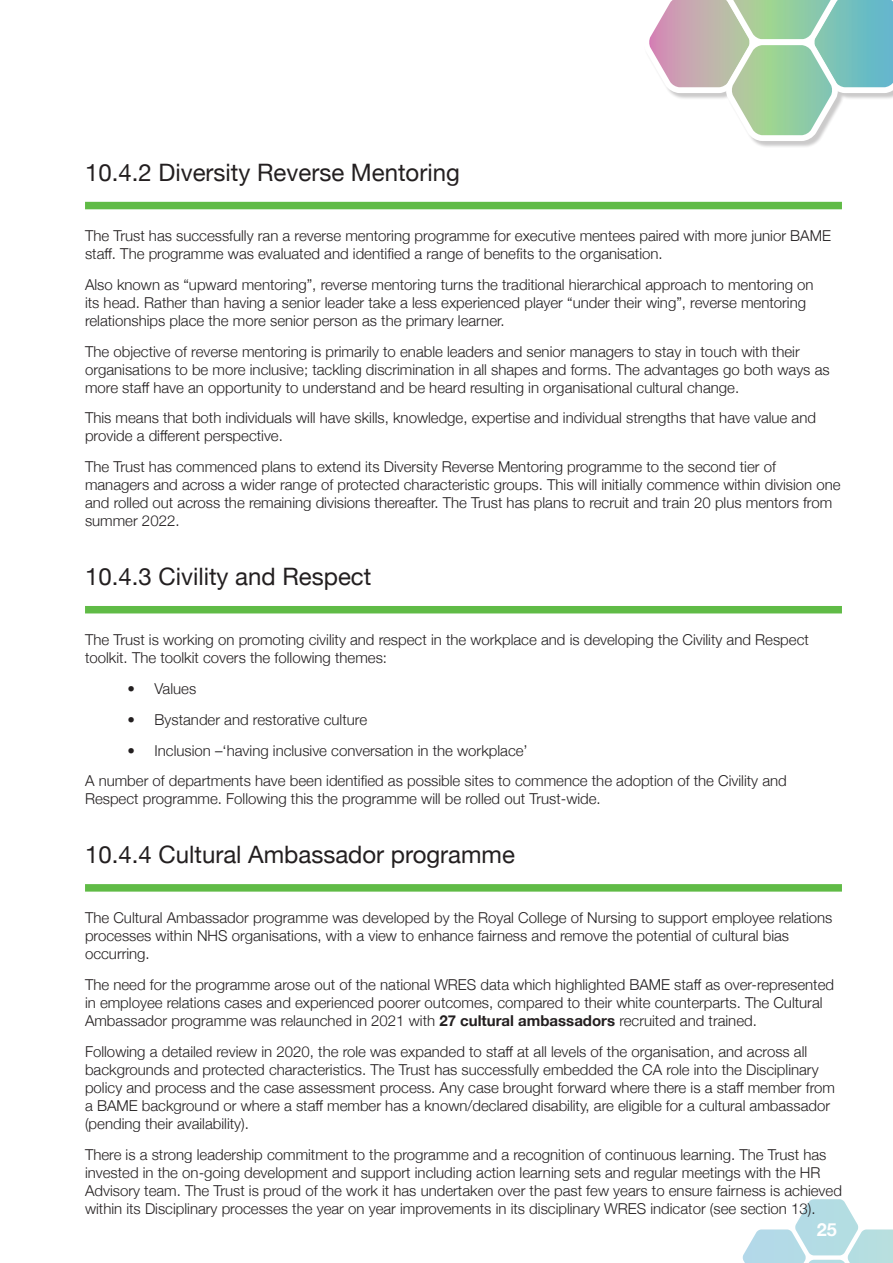
<style>
.page{position:relative;width:893px;height:1263px;background:#fff}
.page>*{position:absolute;margin:0;border:0;box-sizing:border-box;transform-origin:0 0}
.Sub_heading_Green{font:24px "Helvetica Neue";color:#231f20}
.t1{font:700 18px "Helvetica Neue";color:#fff}
.Body{font:300 15px/18px "Helvetica Neue";color:#231f20}
.s1{font-weight:700}
</style>
<div class="page">
<svg style="left:742px;top:1199px;width:151px;height:64px"></svg>
<div style="left:644px;top:0;width:249px;height:148px;background:#231f20;opacity:.4"></div>
<svg style="left:644px;top:0;width:249px;height:144px"></svg>
<div style="left:85px;top:202px;width:757px;height:7px;background:#60bb46"></div>
<div style="left:85px;top:606px;width:757px;height:7px;background:#60bb46"></div>
<div style="left:85px;top:884px;width:757px;height:8px;background:#60bb46"></div>
<p class="Sub_heading_Green" style="left:85px;top:155px;width:376px">10.4.2 Diversity Reverse Mentoring</p>
<p class="Body" style="left:85px;top:226px;width:747px">The Trust has successfully ran a reverse mentoring programme for executive mentees paired with more junior BAME staff. The programme was evaluated and identified a range of benefits to the organisation.</p>
<p class="Body" style="left:85px;top:274px;width:730px">Also known as “upward mentoring”, reverse mentoring turns the traditional hierarchical approach to mentoring on its head. Rather than having a senior leader take a less experienced player “under their wing”, reverse mentoring relationships place the more senior person as the primary learner.</p>
<p class="Body" style="left:85px;top:341px;width:746px">The objective of reverse mentoring is primarily to enable leaders and senior managers to stay in touch with their organisations to be more inclusive; tackling discrimination in all shapes and forms. The advantages go both ways as more staff have an opportunity to understand and be heard resulting in organisational cultural change.</p>
<p class="Body" style="left:85px;top:408px;width:732px">This means that both individuals will have skills, knowledge, expertise and individual strengths that have value and provide a different perspective.</p>
<p class="Body" style="left:85px;top:457px;width:757px">The Trust has commenced plans to extend its Diversity Reverse Mentoring programme to the second tier of managers and across a wider range of protected characteristic groups. This will initially commence within division one and rolled out across the remaining divisions thereafter. The Trust has plans to recruit and train 20 plus mentors from summer 2022.</p>
<p class="Sub_heading_Green" style="left:85px;top:559px;width:288px">10.4.3 Civility and Respect</p>
<p class="Body" style="left:85px;top:630px;width:725px">The Trust is working on promoting civility and respect in the workplace and is developing the Civility and Respect toolkit. The toolkit covers the following themes:</p>
<p class="Body" style="left:128px;top:678px;width:70px">• Values</p>
<p class="Body" style="left:128px;top:709px;width:241px">• Bystander and restorative culture</p>
<p class="Body" style="left:128px;top:740px;width:402px">• Inclusion –‘having inclusive conversation in the workplace’</p>
<p class="Body" style="left:85px;top:771px;width:703px">A number of departments have been identified as possible sites to commence the adoption of the Civility and<br>Respect programme. Following this the programme will be rolled out Trust-wide.</p>
<p class="Sub_heading_Green" style="left:85px;top:837px;width:431px">10.4.4 Cultural Ambassador programme</p>
<p class="Body" style="left:85px;top:908px;width:749px">The Cultural Ambassador programme was developed by the Royal College of Nursing to support employee relations processes within NHS organisations, with a view to enhance fairness and remove the potential of cultural bias occurring.</p>
<p class="Body" style="left:85px;top:975px;width:750px">The need for the programme arose out of the national WRES data which highlighted BAME staff as over-represented in employee relations cases and experienced poorer outcomes, compared to their white counterparts. The Cultural<br>Ambassador programme was relaunched in 2021 with <span class="s1">27 cultural ambassadors</span> recruited and trained.</p>
<p class="Body" style="left:85px;top:1041px;width:751px">Following a detailed review in 2020, the role was expanded to staff at all levels of the organisation, and across all backgrounds and protected characteristics. The Trust has successfully embedded the CA role into the Disciplinary policy and process and the case assessment process. Any case brought forward where there is a staff member from a BAME background or where a staff member has a known/declared disability, are eligible for a cultural ambassador (pending their availability).</p>
<p class="Body" style="left:85px;top:1144px;width:758px">There is a strong leadership commitment to the programme and a recognition of continuous learning. The Trust has invested in the on-going development and support including action learning sets and regular meetings with the HR Advisory team. The Trust is proud of the work it has undertaken over the past few years to ensure fairness is achieved within its Disciplinary processes the year on year improvements in its disciplinary WRES indicator (see section 13).</p>
<p class="t1" style="left:817px;top:1215px;width:22px">25</p>
</div>
